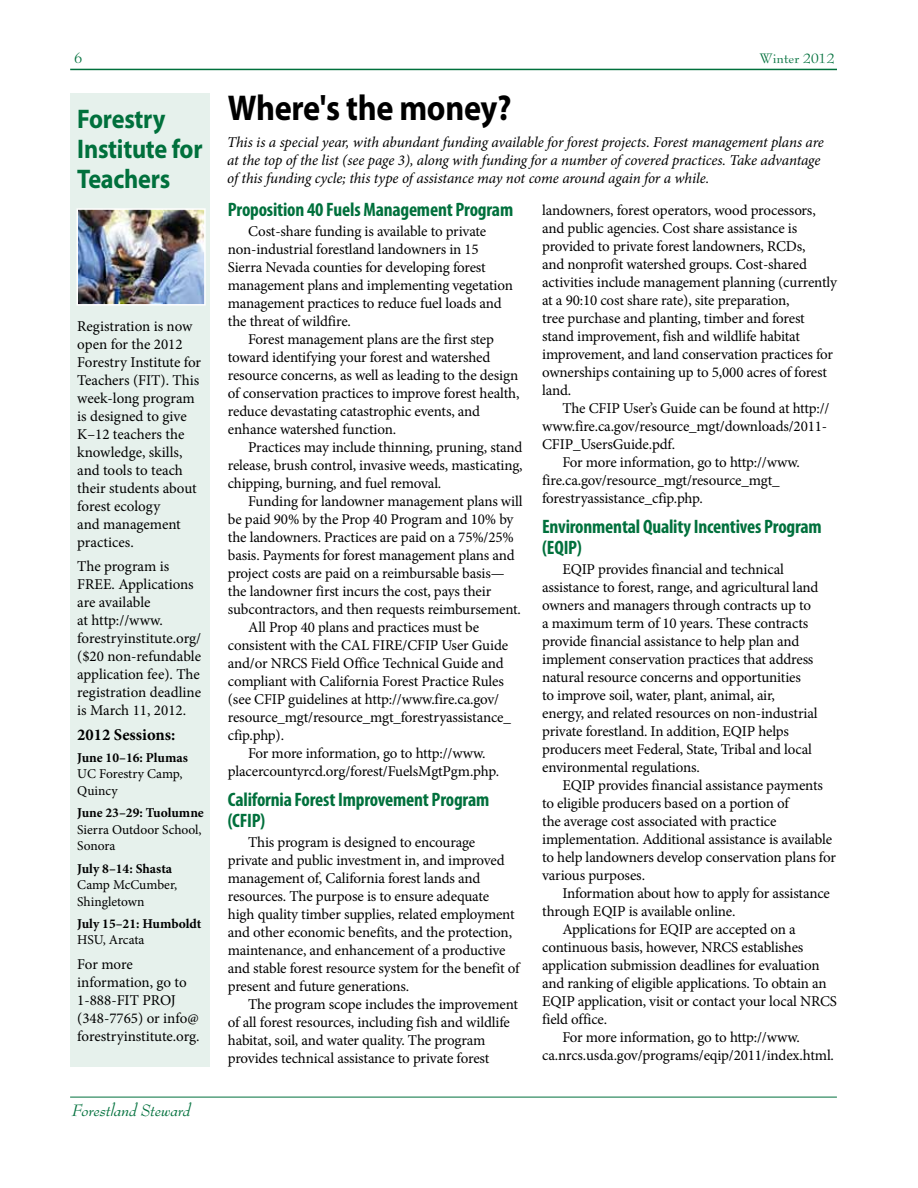
<style>
.page{position:relative;width:918px;height:1188px;background:#fff}
.page>*{position:absolute;margin:0;border:0;box-sizing:border-box;transform-origin:0 0}
.t1{font:700 36px "Myriad Pro";letter-spacing:-.01em;color:#000;scale:.9 1}
.t2{font:700 27px/30px "Myriad Pro";letter-spacing:-.01em;color:#00703c;scale:.9 1}
.t3{font:700 condensed 19.5px/21px "Myriad Pro";letter-spacing:-.01em;color:#00703c}
.t4{font:italic 18px "Bernhard Modern Std";color:#00703c}
.t5{font:700 16.5px "Minion Pro";color:#000}
.t6{font:15px/18px "Minion Pro";letter-spacing:-.01em;color:#000}
.t7{font:italic 15px/18px "Minion Pro";letter-spacing:-.01em;color:#000}
.t8{font:15px "Bernhard Modern Std";color:#00703c}
.t9{font:13.5px/16.5px "Minion Pro";color:#000}
.t10{font:700 13.5px "Minion Pro";color:#000}
</style>
<div class="page">
<hr style="left:70px;top:1097px;width:767px;height:1px;background:#00703c">
<hr style="left:70px;top:69px;width:767px;height:1px;background:#00703c">
<div style="left:70px;top:93px;width:139px;height:974px;background:#e6f1ec"></div>
<img style="left:79px;top:211px;width:124px;height:92px">
<div style="left:76px;top:208px;width:130px;height:98px;border:2px solid #fff"></div>
<p class="t8" style="left:74px;top:51px;width:10px">6</p>
<p class="t8" style="left:760px;top:51px;width:76px">Winter 2012</p>
<h2 class="t2" style="left:77px;top:103px;width:141px">Forestry<br>Institute for<br>Teachers</h2>
<p class="t6" style="left:77px;top:317px;width:125px">Registration is now open for the 2012<br>Forestry Institute for<br>Teachers (FIT). This week-long program is designed to give<br>K–12 teachers the knowledge, skills, and tools to teach their students about forest ecology<br>and management practices.</p>
<p class="t6" style="left:77px;top:557px;width:125px">The program is<br>FREE. Applications are available<br>at http://www. forestryinstitute.org/ ($20 non-refundable application fee). The registration deadline is March 11, 2012.</p>
<p class="t5" style="left:77px;top:723px;width:100px">2012 Sessions:</p>
<p class="t10" style="left:77px;top:748px;width:112px">June 10–16: Plumas</p>
<p class="t9" style="left:77px;top:766px;width:107px">UC Forestry Camp,<br>Quincy</p>
<p class="t10" style="left:77px;top:803px;width:128px">June 23–29: Tuolumne</p>
<p class="t9" style="left:77px;top:821px;width:126px">Sierra Outdoor School,<br>Sonora</p>
<p class="t10" style="left:77px;top:859px;width:96px">July 8–14: Shasta</p>
<p class="t9" style="left:77px;top:877px;width:102px">Camp McCumber,<br>Shingletown</p>
<p class="t10" style="left:77px;top:914px;width:126px">July 15–21: Humboldt</p>
<p class="t9" style="left:77px;top:932px;width:69px">HSU, Arcata</p>
<p class="t6" style="left:77px;top:955px;width:124px">For more information, go to<br>1-888-FIT PROJ (348-7765) or info@ forestryinstitute.org.</p>
<p class="t4" style="left:72px;top:1101px;width:120px">Forestland Steward</p>
<h1 class="t1" style="left:228px;top:85px;width:317px">Where's the money?</h1>
<p class="t7" style="left:227px;top:133px;width:598px">This is a special year, with abundant funding available for forest projects. Forest management plans are at the top of the list (see page 3), along with funding for a number of covered practices. Take advantage of this funding cycle; this type of assistance may not come around again for a while.</p>
<h3 class="t3" style="left:228px;top:199px;width:287px">Proposition 40 Fuels Management Program</h3>
<p class="t6" style="left:228px;top:223px;width:287px;text-indent:20px">Cost-share funding is available to private non-industrial forestland landowners in 15<br>Sierra Nevada counties for developing forest management plans and implementing vegetation management practices to reduce fuel loads and the threat of wildfire.</p>
<p class="t6" style="left:228px;top:331px;width:293px;text-indent:20px">Forest management plans are the first step toward identifying your forest and watershed resource concerns, as well as leading to the design of conservation practices to improve forest health, reduce devastating catastrophic events, and enhance watershed function.</p>
<p class="t6" style="left:228px;top:439px;width:296px;text-align:justify;text-indent:20px">Practices may include thinning, pruning, stand release, brush control, invasive weeds, masticating, chipping, burning, and fuel removal.</p>
<p class="t6" style="left:248px;top:493px;width:276px">Funding for landowner management plans will</p>
<p class="t6" style="left:228px;top:511px;width:287px">be paid 90% by the Prop 40 Program and 10% by</p>
<p class="t6" style="left:228px;top:529px;width:287px">the landowners. Practices are paid on a 75%/25%</p>
<p class="t6" style="left:228px;top:547px;width:288px">basis. Payments for forest management plans and</p>
<p class="t6" style="left:228px;top:565px;width:278px">project costs are paid on a reimbursable basis—</p>
<p class="t6" style="left:228px;top:583px;width:265px">the landowner first incurs the cost, pays their</p>
<p class="t6" style="left:228px;top:601px;width:295px">subcontractors, and then requests reimbursement.</p>
<p class="t6" style="left:248px;top:619px;width:233px">All Prop 40 plans and practices must be</p>
<p class="t6" style="left:228px;top:637px;width:282px">consistent with the CAL FIRE/CFIP User Guide</p>
<p class="t6" style="left:228px;top:655px;width:277px">and/or NRCS Field Office Technical Guide and</p>
<p class="t6" style="left:228px;top:673px;width:278px">compliant with California Forest Practice Rules</p>
<p class="t6" style="left:228px;top:691px;width:273px">(see CFIP guidelines at http://www.fire.ca.gov/</p>
<p class="t6" style="left:228px;top:709px;width:285px">resource_mgt/resource_mgt_forestryassistance_</p>
<p class="t6" style="left:228px;top:727px;width:58px">cfip.php).</p>
<p class="t6" style="left:248px;top:745px;width:239px">For more information, go to http://www.</p>
<p class="t6" style="left:228px;top:763px;width:273px">placercountyrcd.org/forest/FuelsMgtPgm.php.</p>
<h3 class="t3" style="left:228px;top:789px;width:263px">California Forest Improvement Program (CFIP)</h3>
<p class="t6" style="left:228px;top:833px;width:293px;text-indent:20px">This program is designed to encourage<br>private and public investment in, and improved management of, California forest lands and resources. The purpose is to ensure adequate high quality timber supplies, related employment and other economic benefits, and the protection, maintenance, and enhancement of a productive and stable forest resource system for the benefit of present and future generations.</p>
<p class="t6" style="left:228px;top:995px;width:292px;text-indent:20px">The program scope includes the improvement of all forest resources, including fish and wildlife habitat, soil, and water quality. The program provides technical assistance to private forest</p>
<p class="t6" style="left:542px;top:202px;width:296px">landowners, forest operators, wood processors, and public agencies. Cost share assistance is provided to private forest landowners, RCDs,<br>and nonprofit watershed groups. Cost-shared activities include management planning (currently at a 90:10 cost share rate), site preparation,<br>tree purchase and planting, timber and forest stand improvement, fish and wildlife habitat improvement, and land conservation practices for ownerships containing up to 5,000 acres of forest land.</p>
<p class="t6" style="left:562px;top:400px;width:269px">The CFIP User’s Guide can be found at http://</p>
<p class="t6" style="left:542px;top:418px;width:287px">www.fire.ca.gov/resource_mgt/downloads/2011-</p>
<p class="t6" style="left:542px;top:436px;width:135px">CFIP_UsersGuide.pdf.</p>
<p class="t6" style="left:562px;top:454px;width:239px">For more information, go to http://www.</p>
<p class="t6" style="left:542px;top:472px;width:239px">fire.ca.gov/resource_mgt/resource_mgt_</p>
<p class="t6" style="left:542px;top:490px;width:162px">forestryassistance_cfip.php.</p>
<h3 class="t3" style="left:542px;top:516px;width:281px">Environmental Quality Incentives Program (EQIP)</h3>
<p class="t6" style="left:542px;top:561px;width:278px;text-indent:20px">EQIP provides financial and technical assistance to forest, range, and agricultural land owners and managers through contracts up to a maximum term of 10 years. These contracts provide financial assistance to help plan and implement conservation practices that address natural resource concerns and opportunities<br>to improve soil, water, plant, animal, air, energy, and related resources on non-industrial private forestland. In addition, EQIP helps producers meet Federal, State, Tribal and local environmental regulations.</p>
<p class="t6" style="left:542px;top:777px;width:295px;text-indent:20px">EQIP provides financial assistance payments to eligible producers based on a portion of<br>the average cost associated with practice implementation. Additional assistance is available to help landowners develop conservation plans for various purposes.</p>
<p class="t6" style="left:562px;top:885px;width:269px">Information about how to apply for assistance</p>
<p class="t6" style="left:542px;top:903px;width:195px">through EQIP is available online.</p>
<p class="t6" style="left:562px;top:921px;width:235px">Applications for EQIP are accepted on a</p>
<p class="t6" style="left:542px;top:939px;width:263px">continuous basis, however, NRCS establishes</p>
<p class="t6" style="left:542px;top:957px;width:279px">application submission deadlines for evaluation</p>
<p class="t6" style="left:542px;top:975px;width:286px">and ranking of eligible applications. To obtain an</p>
<p class="t6" style="left:542px;top:993px;width:296px">EQIP application, visit or contact your local NRCS</p>
<p class="t6" style="left:542px;top:1011px;width:66px">field office.</p>
<p class="t6" style="left:562px;top:1029px;width:239px">For more information, go to http://www.</p>
<p class="t6" style="left:542px;top:1047px;width:293px">ca.nrcs.usda.gov/programs/eqip/2011/index.html.</p>
</div>
